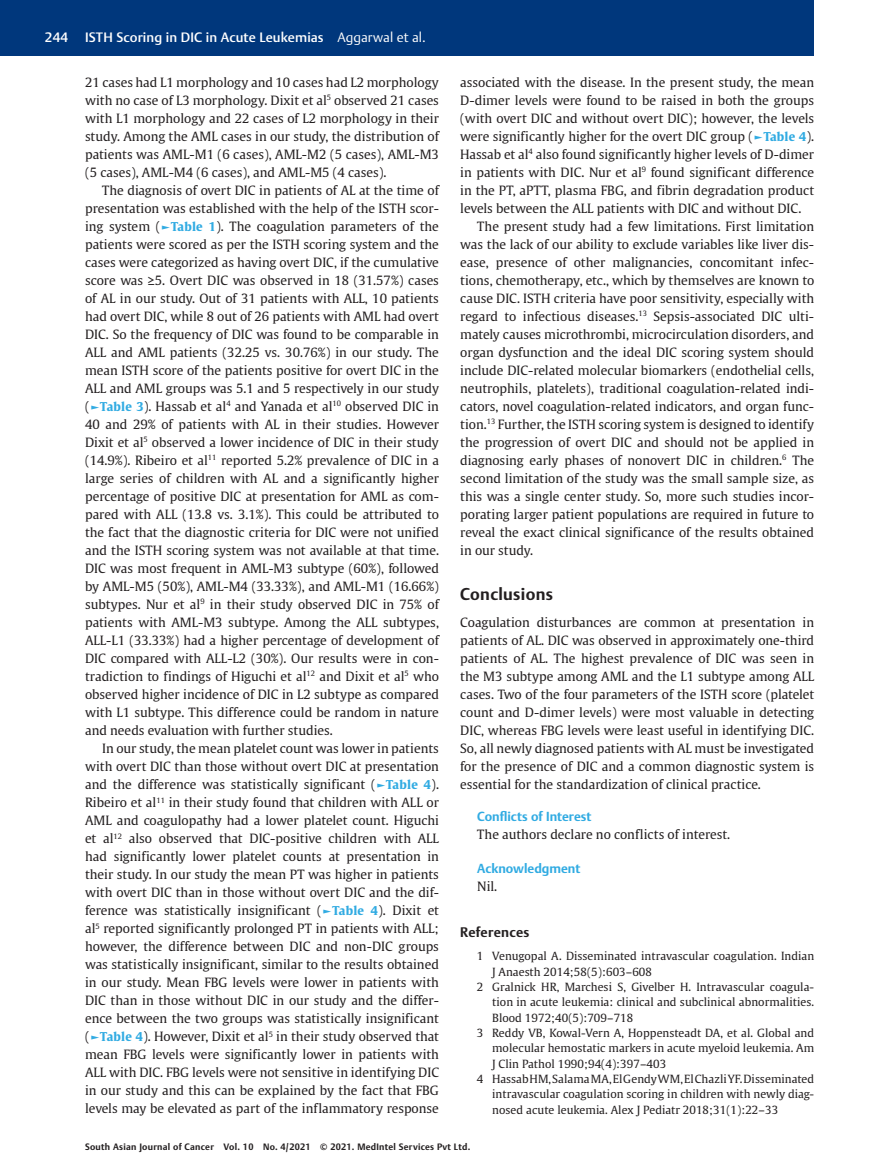
<style>
.page{position:relative;width:878px;height:1175px;background:#fff}
.page>*{position:absolute;margin:0;border:0;box-sizing:border-box;transform-origin:0 0}
.t1{font:700 16.5px "Thieme Argo 2011";letter-spacing:.02em;color:#231f20}
.t2{font:500 13.5px "Thieme Argo 2011";letter-spacing:.01em;color:#fff}
.t3{font:700 13.5px "Thieme Argo 2011";letter-spacing:.015em;color:#231f20}
.t4{font:12.75px/18px "Thieme Gulliver 2011";color:#231f20;text-align:justify}
.t5{font:700 12.75px "Thieme Argo 2011";color:#31abe2}
.t6{font:11.25px "Thieme Gulliver 2011";letter-spacing:.005em;color:#231f20}
.t7{font:700 9px "Thieme Argo 2011";letter-spacing:.03em;color:#231f20}
.s1{font-weight:300}
.s2{font-weight:700;font-size:12.15px;color:#31abe2}
</style>
<div class="page">
<div style="left:0;top:0;width:814px;height:55px;background:#00377c"></div>
<p class="t2" style="left:45px;top:28px;width:25px">244</p>
<p class="t2" style="left:85px;top:28px;width:342px">ISTH Scoring in DIC in Acute Leukemias <span class="s1">Aggarwal et al.</span></p>
<p class="t4" style="left:85px;top:72px;width:355px">21 cases had L1 morphology and 10 cases had L2 morphology with no case of L3 morphology. Dixit et al<sup>5</sup> observed 21 cases with L1 morphology and 22 cases of L2 morphology in their study. Among the AML cases in our study, the distribution of patients was AML-M1 (6 cases), AML-M2 (5 cases), AML-M3 (5 cases), AML-M4 (6 cases), and AML-M5 (4 cases).</p>
<p class="t4" style="left:85px;top:180px;width:355px;text-indent:17px">The diagnosis of overt DIC in patients of AL at the time of presentation was established with the help of the ISTH scor&shy;ing system (<span class="s2">►Table 1</span>). The coagulation parameters of the patients were scored as per the ISTH scoring system and the cases were categorized as having overt DIC, if the cumulative score was ≥5. Overt DIC was observed in 18 (31.57%) cases of AL in our study. Out of 31 patients with ALL, 10 patients had overt DIC, while 8 out of 26 patients with AML had overt DIC. So the frequency of DIC was found to be comparable in ALL and AML patients (32.25 vs. 30.76%) in our study. The mean ISTH score of the patients positive for overt DIC in the ALL and AML groups was 5.1 and 5 respectively in our study (<span class="s2">►Table 3</span>). Hassab et al<sup>4</sup> and Yanada et al<sup>10</sup> observed DIC in 40 and 29% of patients with AL in their studies. However Dixit et al<sup>5</sup> observed a lower incidence of DIC in their study (14.9%). Ribeiro et al<sup>11</sup> reported 5.2% prevalence of DIC in a large series of children with AL and a significantly higher percentage of positive DIC at presentation for AML as com&shy;pared with ALL (13.8 vs. 3.1%). This could be attributed to the fact that the diagnostic criteria for DIC were not unified and the ISTH scoring system was not available at that time.<br>DIC was most frequent in AML-M3 subtype (60%), followed by AML-M5 (50%), AML-M4 (33.33%), and AML-M1 (16.66%) subtypes. Nur et al<sup>9</sup> in their study observed DIC in 75% of patients with AML-M3 subtype. Among the ALL subtypes, ALL-L1 (33.33%) had a higher percentage of development of DIC compared with ALL-L2 (30%). Our results were in con&shy;tradiction to findings of Higuchi et al<sup>12</sup> and Dixit et al<sup>5</sup> who observed higher incidence of DIC in L2 subtype as compared with L1 subtype. This difference could be random in nature and needs evaluation with further studies.</p>
<p class="t4" style="left:85px;top:738px;width:355px;text-indent:17px">In our study, the mean platelet count was lower in patients with overt DIC than those without overt DIC at presentation and the difference was statistically significant (<span class="s2">►Table 4</span>).<br>Ribeiro et al<sup>11</sup> in their study found that children with ALL or AML and coagulopathy had a lower platelet count. Higuchi et al<sup>12</sup> also observed that DIC-positive children with ALL had significantly lower platelet counts at presentation in their study. In our study the mean PT was higher in patients with overt DIC than in those without overt DIC and the dif&shy;ference was statistically insignificant (<span class="s2">►Table 4</span>). Dixit et al<sup>5</sup> reported significantly prolonged PT in patients with ALL; however, the difference between DIC and non-DIC groups was statistically insignificant, similar to the results obtained in our study. Mean FBG levels were lower in patients with DIC than in those without DIC in our study and the differ&shy;ence between the two groups was statistically insignificant (<span class="s2">►Table 4</span>). However, Dixit et al<sup>5</sup> in their study observed that mean FBG levels were significantly lower in patients with ALL with DIC. FBG levels were not sensitive in identifying DIC in our study and this can be explained by the fact that FBG levels may be elevated as part of the inflammatory response</p>
<p class="t4" style="left:460px;top:72px;width:355px">associated with the disease. In the present study, the mean D-dimer levels were found to be raised in both the groups (with overt DIC and without overt DIC); however, the levels were significantly higher for the overt DIC group (<span class="s2">►Table 4</span>).<br>Hassab et al<sup>4</sup> also found significantly higher levels of D-dimer in patients with DIC. Nur et al<sup>9</sup> found significant difference in the PT, aPTT, plasma FBG, and fibrin degradation product levels between the ALL patients with DIC and without DIC.</p>
<p class="t4" style="left:460px;top:216px;width:355px;text-indent:17px">The present study had a few limitations. First limitation was the lack of our ability to exclude variables like liver dis&shy;ease, presence of other malignancies, concomitant infec&shy;tions, chemotherapy, etc., which by themselves are known to cause DIC. ISTH criteria have poor sensitivity, especially with regard to infectious diseases.<sup>13</sup> Sepsis-associated DIC ulti&shy;mately causes microthrombi, microcirculation disorders, and organ dysfunction and the ideal DIC scoring system should include DIC-related molecular biomarkers (endothelial cells, neutrophils, platelets), traditional coagulation-related indi&shy;cators, novel coagulation-related indicators, and organ func&shy;tion.<sup>13</sup> Further, the ISTH scoring system is designed to identify the progression of overt DIC and should not be applied in diagnosing early phases of nonovert DIC in children.<sup>6</sup> The second limitation of the study was the small sample size, as this was a single center study. So, more such studies incor&shy;porating larger patient populations are required in future to reveal the exact clinical significance of the results obtained in our study.</p>
<p class="t1" style="left:460px;top:583px;width:94px">Conclusions</p>
<p class="t4" style="left:460px;top:612px;width:355px">Coagulation disturbances are common at presentation in patients of AL. DIC was observed in approximately one-third patients of AL. The highest prevalence of DIC was seen in the M3 subtype among AML and the L1 subtype among ALL cases. Two of the four parameters of the ISTH score (platelet count and D-dimer levels) were most valuable in detecting DIC, whereas FBG levels were least useful in identifying DIC.<br>So, all newly diagnosed patients with AL must be investigated for the presence of DIC and a common diagnostic system is essential for the standardization of clinical practice.</p>
<p class="t5" style="left:477px;top:808px;width:116px">Conflicts of Interest</p>
<p class="t4" style="left:477px;top:825px;width:254px">The authors declare no conflicts of interest.</p>
<p class="t5" style="left:477px;top:859px;width:105px">Acknowledgment</p>
<p class="t4" style="left:477px;top:876px;width:22px">Nil.</p>
<p class="t3" style="left:460px;top:922px;width:71px">References</p>
<p class="t6" style="left:477px;top:947px;width:339px">1 Venugopal A. Disseminated intravascular coagulation. Indian</p>
<p class="t6" style="left:492px;top:963px;width:161px">J Anaesth 2014;58(5):603–608</p>
<p class="t6" style="left:477px;top:978px;width:339px">2 Gralnick HR, Marchesi S, Givelber H. Intravascular coagula-</p>
<p class="t6" style="left:492px;top:993px;width:323px">tion in acute leukemia: clinical and subclinical abnormalities.</p>
<p class="t6" style="left:492px;top:1009px;width:143px">Blood 1972;40(5):709–718</p>
<p class="t6" style="left:477px;top:1024px;width:339px">3 Reddy VB, Kowal-Vern A, Hoppensteadt DA, et al. Global and</p>
<p class="t6" style="left:492px;top:1039px;width:323px">molecular hemostatic markers in acute myeloid leukemia. Am</p>
<p class="t6" style="left:492px;top:1055px;width:175px">J Clin Pathol 1990;94(4):397–403</p>
<p class="t6" style="left:477px;top:1070px;width:339px">4 Hassab HM, Salama MA, El Gendy WM, El Chazli YF. Disseminated</p>
<p class="t6" style="left:492px;top:1085px;width:323px">intravascular coagulation scoring in children with newly diag-</p>
<p class="t6" style="left:492px;top:1100px;width:287px">nosed acute leukemia. Alex J Pediatr 2018;31(1):22–33</p>
<p class="t7" style="left:85px;top:1140px;width:387px">South Asian Journal of Cancer Vol. 10 No. 4/2021 © 2021. MedIntel Services Pvt Ltd.</p>
</div>
